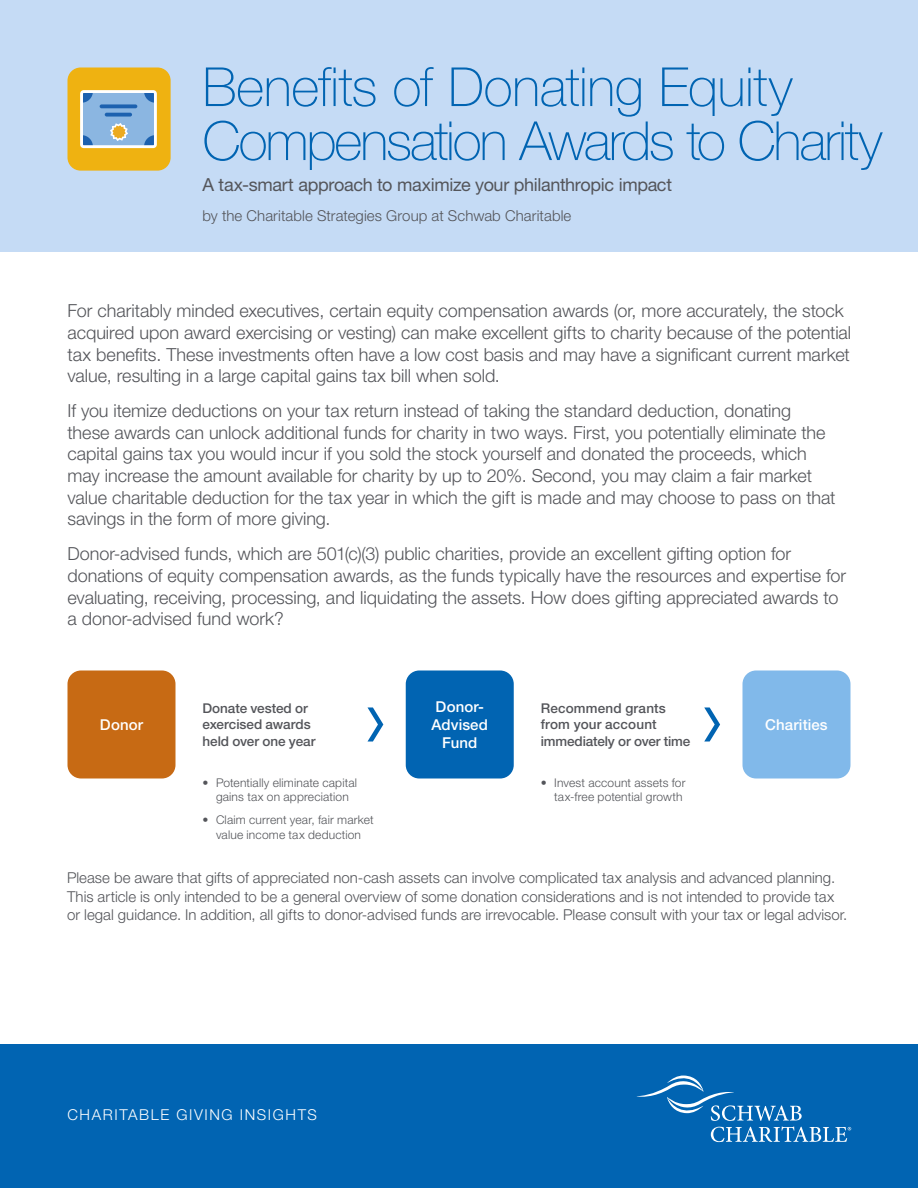
<style>
.page{position:relative;width:918px;height:1188px;background:#fff}
.page>*{position:absolute;margin:0;border:0;box-sizing:border-box;transform-origin:0 0}
.t1{font:100 54px/54px "Helvetica Neue LT Pro";letter-spacing:-.035em;color:#0164b2}
._04-Bodycopy{font:300 18px/21.6px "Helvetica Neue LT Pro";color:#54555a}
.t2{font:18px "Helvetica Neue LT Pro";letter-spacing:-.02em;color:#54555a}
._04-Bodycopy-2{font:300 15px/18.8px "Helvetica Neue LT Pro";color:#54555a}
._02-Subhead{font:500 15px/18px "Helvetica Neue LT Pro";letter-spacing:.005em;color:#fff;text-align:center}
.t3{font:300 15px "Helvetica Neue LT Pro";letter-spacing:.105em;color:#fff}
._02-Subhead-2{font:500 13.5px/16.2px "Helvetica Neue LT Pro";color:#54555a}
._02-Subhead-3{font:300 12px/14.4px "Helvetica Neue LT Pro";letter-spacing:.015em;color:#54555a;text-align:center}
</style>
<div class="page">
<div style="left:0;top:0;width:918px;height:252px;background:#c5dbf5"></div>
<div style="left:0;top:1044px;width:918px;height:144px;background:#0164b2"></div>
<svg style="left:637px;top:1075px;width:214px;height:67px"></svg>
<div style="left:68px;top:670px;width:108px;height:108px;background:#c76a14;border-radius:14px"></div>
<div style="left:406px;top:670px;width:108px;height:108px;background:#0164b2;border-radius:14px"></div>
<div style="left:742px;top:670px;width:108px;height:108px;background:#81b9ea;border-radius:14px"></div>
<svg style="left:368px;top:707px;width:15px;height:35px"></svg>
<svg style="left:704px;top:707px;width:16px;height:35px"></svg>
<div style="left:67px;top:68px;width:104px;height:103px;background:#efb211;border-radius:13px"></div>
<svg style="left:80px;top:90px;width:77px;height:58px;background:#96b9d9"></svg>
<p class="t1" style="left:202px;top:59px;width:682px">Benefits of Donating Equity<br>Compensation Awards to Charity</p>
<p class="t2" style="left:202px;top:173px;width:471px">A tax-smart approach to maximize your philanthropic impact</p>
<p class="_04-Bodycopy-2" style="left:202px;top:206px;width:370px">by the Charitable Strategies Group at Schwab Charitable</p>
<p class="_04-Bodycopy" style="left:68px;top:300px;width:785px">For charitably minded executives, certain equity compensation awards (or, more accurately, the stock acquired upon award exercising or vesting) can make excellent gifts to charity because of the potential tax benefits. These investments often have a low cost basis and may have a significant current market value, resulting in a large capital gains tax bill when sold.</p>
<p class="_04-Bodycopy" style="left:68px;top:400px;width:770px">If you itemize deductions on your tax return instead of taking the standard deduction, donating these awards can unlock additional funds for charity in two ways. First, you potentially eliminate the capital gains tax you would incur if you sold the stock yourself and donated the proceeds, which may increase the amount available for charity by up to 20%. Second, you may claim a fair market value charitable deduction for the tax year in which the gift is made and may choose to pass on that savings in the form of more giving.</p>
<p class="_04-Bodycopy" style="left:68px;top:543px;width:780px">Donor-advised funds, which are 501(c)(3) public charities, provide an excellent gifting option for donations of equity compensation awards, as the funds typically have the resources and expertise for evaluating, receiving, processing, and liquidating the assets. How does gifting appreciated awards to a donor-advised fund work?</p>
<p class="_02-Subhead" style="left:100px;top:715px;width:44px">Donor</p>
<p class="_02-Subhead-2" style="left:202px;top:700px;width:115px">Donate vested or exercised awards held over one year</p>
<p class="_02-Subhead-3" style="left:202px;top:775px;width:156px">• Potentially eliminate capital gains tax on appreciation</p>
<p class="_02-Subhead-3" style="left:202px;top:813px;width:173px">• Claim current year, fair market value income tax deduction</p>
<p class="_02-Subhead" style="left:431px;top:697px;width:58px">Donor-<br>Advised<br>Fund</p>
<p class="_02-Subhead-2" style="left:541px;top:700px;width:151px">Recommend grants from your account immediately or over time</p>
<p class="_02-Subhead-3" style="left:541px;top:775px;width:146px;text-align:right">• Invest account assets for tax-free potential growth</p>
<p class="_02-Subhead" style="left:765px;top:715px;width:64px">Charities</p>
<p class="_04-Bodycopy-2" style="left:67px;top:868px;width:782px">Please be aware that gifts of appreciated non-cash assets can involve complicated tax analysis and advanced planning.<br>This article is only intended to be a general overview of some donation considerations and is not intended to provide tax or legal guidance. In addition, all gifts to donor-advised funds are irrevocable. Please consult with your tax or legal advisor.</p>
<p class="t3" style="left:68px;top:1105px;width:251px">CHARITABLE GIVING INSIGHTS</p>
</div>
